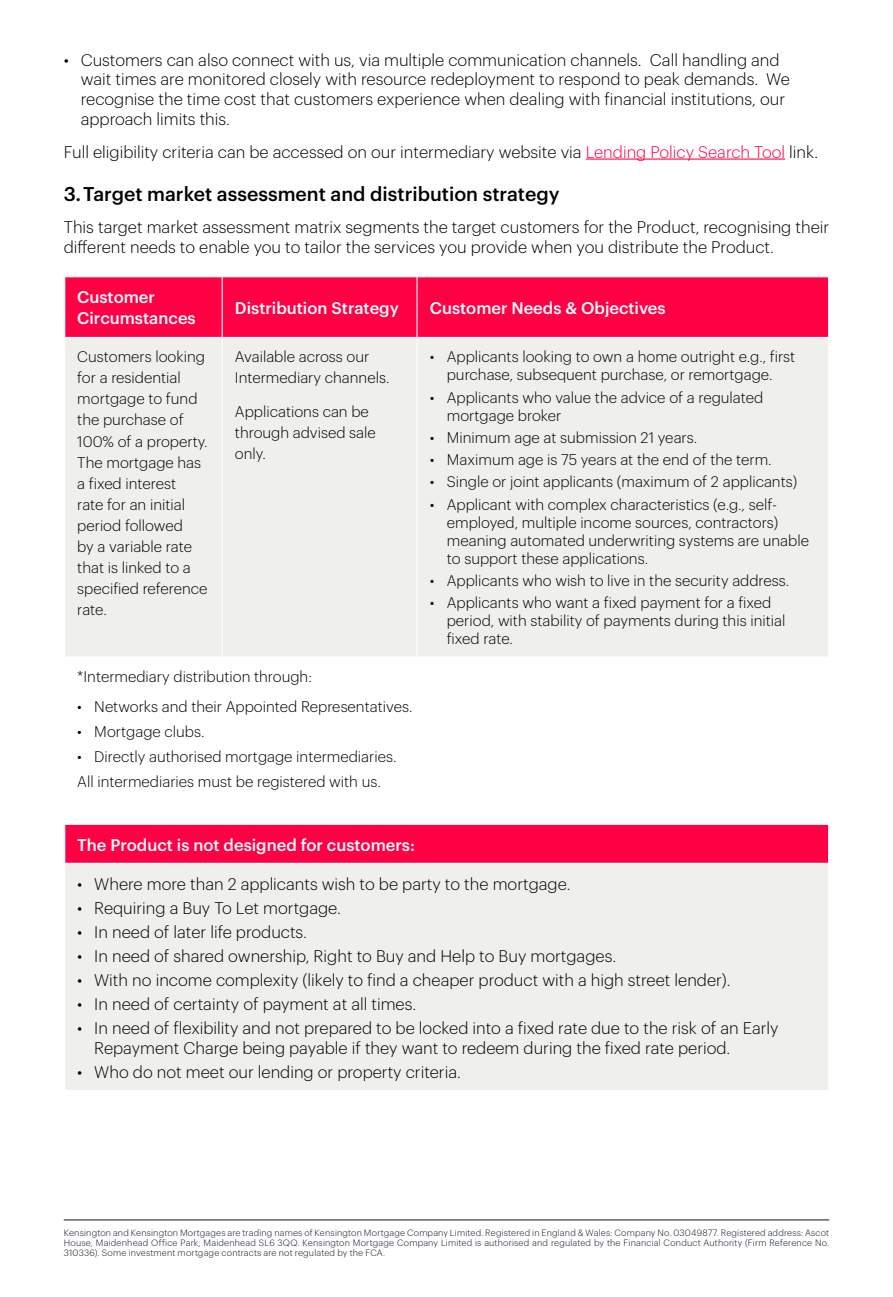
<style>
.page{position:relative;width:893px;height:1297px;background:#fff}
.page>*{position:absolute;margin:0;border:0;box-sizing:border-box;transform-origin:0 0}
.t1{font:500 19.5px "Graphik LC";color:#000}
.t2{font:300 16.5px/19.8px "Graphik LC";color:#000}
.t3{font:500 16.5px/21px "Graphik LC";color:#fff}
.t4{font:300 15px/21px "Graphik LC";color:#000}
.t5{font:300 9px/9.9px "Graphik LC";letter-spacing:.015em;color:#101821;text-align:justify}
.s1{color:#ff0045}
</style>
<div class="page">
<hr style="left:586px;top:159px;width:199px;height:1px;background:#ff0045">
<div style="left:65px;top:277px;width:763px;height:60px;background:#ff0045"></div>
<div style="left:65px;top:338px;width:763px;height:318px;background:#eff0ee"></div>
<hr style="left:222px;top:277px;width:1px;height:60px;background:#fff">
<hr style="left:416px;top:277px;width:2px;height:60px;background:#fff">
<hr style="left:222px;top:338px;width:1px;height:318px;background:#fff">
<hr style="left:416px;top:338px;width:2px;height:318px;background:#fff">
<div style="left:65px;top:824px;width:764px;height:39px;background:#ff0045"></div>
<div style="left:65px;top:863px;width:764px;height:227px;background:#eff0ee"></div>
<hr style="left:64px;top:824px;width:765px;height:1px;background:#fff">
<hr style="left:828px;top:825px;width:1px;height:38px;background:#fff">
<hr style="left:65px;top:863px;width:764px;height:1px;background:#fff">
<hr style="left:828px;top:864px;width:1px;height:226px;background:#fff">
<hr style="left:64px;top:1220px;width:765px;height:1px;background:#101821">
<p class="t2" style="left:81px;top:48px;width:711px;text-indent:-17px">• Customers can also connect with us, via multiple communication channels. Call handling and wait times are monitored closely with resource redeployment to respond to peak demands. We recognise the time cost that customers experience when dealing with financial institutions, our approach limits this.</p>
<p class="t2" style="left:64px;top:140px;width:756px">Full eligibility criteria can be accessed on our intermediary website via <span class="s1">Lending Policy Search Tool</span> link.</p>
<h1 class="t1" style="left:64px;top:179px;width:497px">3.Target market assessment and distribution strategy</h1>
<p class="t2" style="left:64px;top:216px;width:767px">This target market assessment matrix segments the target customers for the Product, recognising their different needs to enable you to tailor the services you provide when you distribute the Product.</p>
<p class="t3" style="left:77px;top:285px;width:120px">Customer<br>Circumstances</p>
<p class="t3" style="left:235px;top:296px;width:165px">Distribution Strategy</p>
<p class="t3" style="left:430px;top:296px;width:237px">Customer Needs &amp; Objectives</p>
<p class="t4" style="left:77px;top:345px;width:132px">Customers looking for a residential mortgage to fund the purchase of<br>100% of a property.<br>The mortgage has a fixed interest<br>rate for an initial period followed<br>by a variable rate that is linked to a specified reference rate.</p>
<p class="t4" style="left:235px;top:345px;width:156px">Available across our<br>Intermediary channels.</p>
<p class="t4" style="left:430px;top:347px;width:367px;line-height:18px;text-align:center">• Applicants looking to own a home outright e.g., first purchase, subsequent purchase, or remortgage.</p>
<p class="t4" style="left:447px;top:387px;width:318px;line-height:18px;text-indent:-17px">• Applicants who value the advice of a regulated mortgage broker</p>
<p class="t4" style="left:430px;top:426px;width:269px">• Minimum age at submission 21 years.</p>
<p class="t4" style="left:430px;top:448px;width:343px">• Maximum age is 75 years at the end of the term.</p>
<p class="t4" style="left:430px;top:470px;width:369px">• Single or joint applicants (maximum of 2 applicants)</p>
<p class="t4" style="left:447px;top:494px;width:364px;line-height:18px;text-indent:-17px">• Applicant with complex characteristics (e.g., self&shy;employed, multiple income sources, contractors) meaning automated underwriting systems are unable to support these applications.</p>
<p class="t4" style="left:430px;top:569px;width:361px">• Applicants who wish to live in the security address.</p>
<p class="t4" style="left:447px;top:593px;width:340px;line-height:18px;text-indent:-17px">• Applicants who want a fixed payment for a fixed period, with stability of payments during this initial fixed rate.</p>
<p class="t4" style="left:235px;top:400px;width:142px">Applications can be through advised sale only.</p>
<p class="t4" style="left:77px;top:665px;width:236px">*Intermediary distribution through:</p>
<p class="t4" style="left:77px;top:694px;width:337px">• Networks and their Appointed Representatives.</p>
<p class="t4" style="left:77px;top:720px;width:129px">• Mortgage clubs.</p>
<p class="t4" style="left:77px;top:743px;width:321px;line-height:25.2px">• Directly authorised mortgage intermediaries.<br>All intermediaries must be registered with us.</p>
<p class="t3" style="left:77px;top:833px;width:339px">The Product is not designed for customers:</p>
<p class="t2" style="left:77px;top:872px;width:495px">• Where more than 2 applicants wish to be party to the mortgage.</p>
<p class="t2" style="left:77px;top:896px;width:265px">• Requiring a Buy To Let mortgage.</p>
<p class="t2" style="left:77px;top:920px;width:231px">• In need of later life products.</p>
<p class="t2" style="left:77px;top:945px;width:540px">• In need of shared ownership, Right to Buy and Help to Buy mortgages.</p>
<p class="t2" style="left:77px;top:969px;width:655px">• With no income complexity (likely to find a cheaper product with a high street lender).</p>
<p class="t2" style="left:77px;top:993px;width:340px">• In need of certainty of payment at all times.</p>
<p class="t2" style="left:94px;top:1017px;width:686px;text-indent:-17px">• In need of flexibility and not prepared to be locked into a fixed rate due to the risk of an Early<br>Repayment Charge being payable if they want to redeem during the fixed rate period.</p>
<p class="t2" style="left:77px;top:1061px;width:385px">• Who do not meet our lending or property criteria.</p>
<p class="t5" style="left:64px;top:1227px;width:767px">Kensington and Kensington Mortgages are trading names of Kensington Mortgage Company Limited. Registered in England &amp; Wales: Company No. 03049877. Registered address: Ascot House, Maidenhead Office Park, Maidenhead SL6 3QQ. Kensington Mortgage Company Limited is authorised and regulated by the Financial Conduct Authority (Firm Reference No.<br>310336). Some investment mortgage contracts are not regulated by the FCA.</p>
</div>
